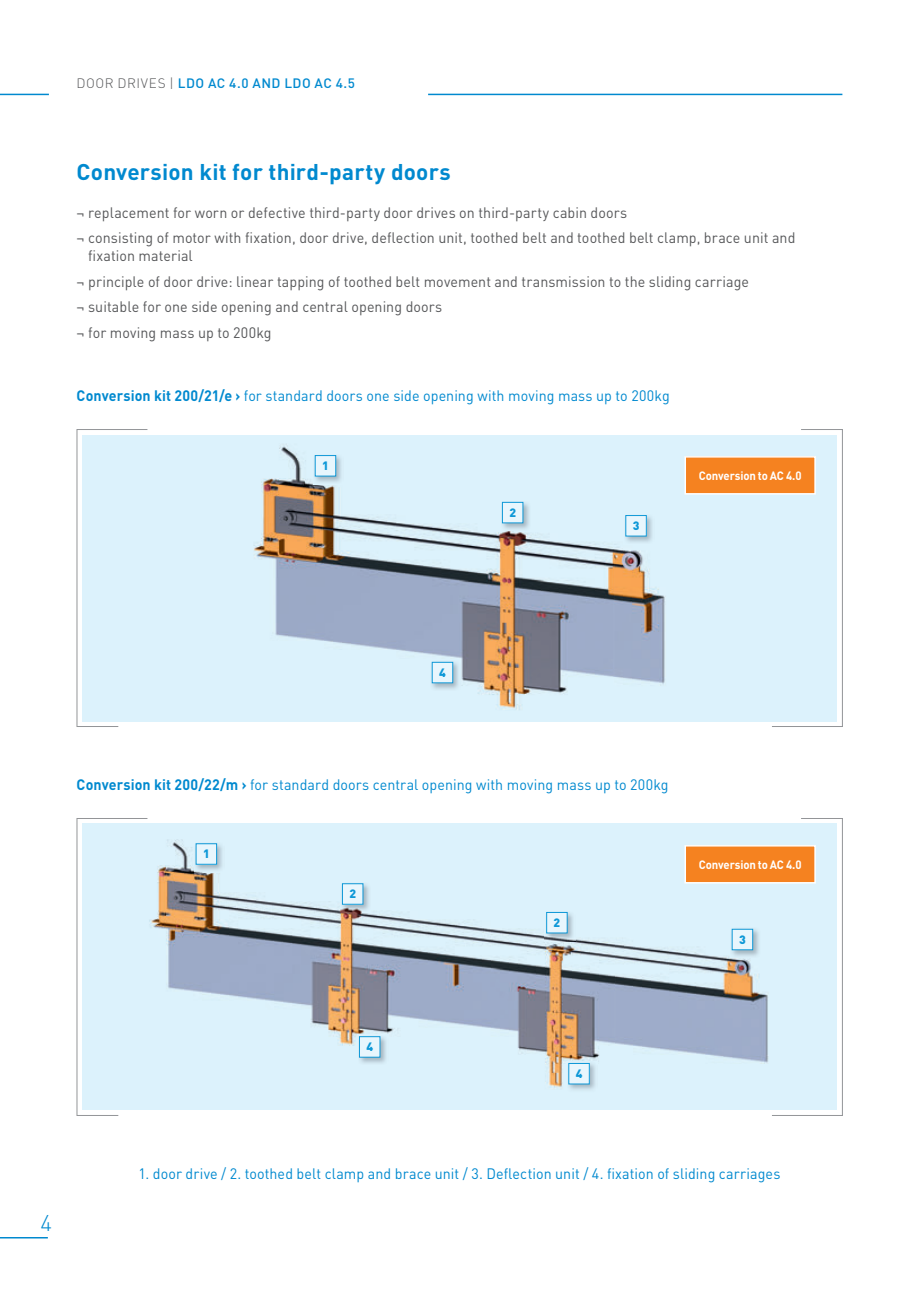
<style>
.page{position:relative;width:919px;height:1289px;background:#fff}
.page>*{position:absolute;margin:0;border:0;box-sizing:border-box;transform-origin:0 0}
.t1{font:700 22.5px "DIN";letter-spacing:.01em;color:#0089cf}
.t2{font:300 22.5px "DIN";color:#0089cf}
.t3{font:15px "DIN";letter-spacing:.005em;color:#0089cf;scale:.95 1}
.t4{font:15px/25.5px "DIN";letter-spacing:.005em;color:#57585a;scale:.95 1}
.t5{font:15px/25.5px "DIN";letter-spacing:.005em;color:#57585a}
.t6{font:500 13.5px "DIN";letter-spacing:.035em;color:#0089cf}
.t7{font:700 12px "DIN";letter-spacing:-.015em;color:#fff;scale:.95 1}
.t8{font:900 12px "DIN";color:#0e98d7}
.s1{font-weight:300;color:#57585a}
.s2{font-weight:700}
</style>
<div class="page">
<hr style="left:0;top:1236px;width:48px;height:2px;background:#0089cf">
<div style="left:82px;top:435px;width:755px;height:286px;background:#dcf2fc"></div>
<img style="left:253px;top:444px;width:412px;height:266px">
<svg style="left:76px;top:429px;width:72px;height:298px"></svg>
<svg style="left:771px;top:429px;width:72px;height:298px"></svg>
<img style="left:313px;top:453px;width:31px;height:31px">
<div style="left:315px;top:455px;width:21px;height:21px;background:#e8f6fd"></div>
<div style="left:315px;top:455px;width:21px;height:21px;border:1px solid #0e98d7"></div>
<img style="left:500px;top:500px;width:31px;height:31px">
<div style="left:502px;top:502px;width:21px;height:21px;background:#e8f6fd"></div>
<div style="left:502px;top:502px;width:21px;height:21px;border:1px solid #0e98d7"></div>
<img style="left:623px;top:513px;width:31px;height:31px">
<div style="left:625px;top:515px;width:21px;height:21px;background:#e8f6fd"></div>
<div style="left:625px;top:515px;width:21px;height:21px;border:1px solid #0e98d7"></div>
<img style="left:430px;top:660px;width:30px;height:31px">
<div style="left:432px;top:662px;width:20px;height:20px;background:#e8f6fd"></div>
<div style="left:432px;top:662px;width:21px;height:21px;border:1px solid #0e98d7"></div>
<div style="left:685px;top:457px;width:130px;height:37px;background:#f58220"></div>
<div style="left:684px;top:456px;width:131px;height:38px;border:2px solid #fff"></div>
<div style="left:82px;top:823px;width:755px;height:287px;background:#dcf2fc"></div>
<img style="left:149px;top:839px;width:621px;height:250px">
<svg style="left:76px;top:818px;width:72px;height:298px"></svg>
<svg style="left:771px;top:818px;width:72px;height:298px"></svg>
<img style="left:194px;top:841px;width:30px;height:31px">
<div style="left:196px;top:843px;width:20px;height:21px;background:#e8f6fd"></div>
<div style="left:196px;top:843px;width:21px;height:21px;border:1px solid #0e98d7"></div>
<img style="left:340px;top:881px;width:31px;height:31px">
<div style="left:342px;top:883px;width:21px;height:21px;background:#e8f6fd"></div>
<div style="left:342px;top:883px;width:21px;height:21px;border:1px solid #0e98d7"></div>
<img style="left:730px;top:927px;width:30px;height:30px">
<div style="left:732px;top:929px;width:20px;height:20px;background:#e8f6fd"></div>
<div style="left:731px;top:928px;width:22px;height:22px;border:1px solid #0e98d7"></div>
<img style="left:566px;top:1061px;width:31px;height:29px">
<div style="left:568px;top:1063px;width:21px;height:20px;background:#e8f6fd"></div>
<div style="left:568px;top:1063px;width:21px;height:21px;border:1px solid #0e98d7"></div>
<img style="left:544px;top:910px;width:31px;height:31px">
<div style="left:546px;top:912px;width:21px;height:21px;background:#e8f6fd"></div>
<div style="left:546px;top:912px;width:21px;height:21px;border:1px solid #0e98d7"></div>
<img style="left:357px;top:1034px;width:31px;height:31px">
<div style="left:359px;top:1036px;width:21px;height:21px;background:#e8f6fd"></div>
<div style="left:359px;top:1036px;width:21px;height:21px;border:1px solid #0e98d7"></div>
<div style="left:685px;top:845px;width:130px;height:37px;background:#f58220"></div>
<div style="left:684px;top:845px;width:131px;height:38px;border:2px solid #fff"></div>
<hr style="left:428px;top:94px;width:414px;height:1px;background:#0089cf">
<hr style="left:0;top:94px;width:49px;height:1px;background:#0089cf">
<p class="t6" style="left:77px;top:74px;width:280px"><span class="s1">DOOR DRIVES |</span> LDO AC 4.0 AND LDO AC 4.5</p>
<h1 class="t1" style="left:77px;top:157px;width:375px">Conversion kit for third-party doors</h1>
<p class="t5" style="left:77px;top:199px;width:720px">¬ replacement for worn or defective third-party door drives on third-party cabin doors<br>¬ consisting of motor with fixation, door drive, deflection unit, toothed belt and toothed belt clamp, brace unit and</p>
<p class="t4" style="left:77px;top:243px;width:709px;text-indent:12px">fixation material<br>¬ principle of door drive: linear tapping of toothed belt movement and transmission to the sliding carriage ¬ suitable for one side opening and central opening doors<br>¬ for moving mass up to 200kg</p>
<p class="t3" style="left:77px;top:386px;width:626px"><span class="s2">Conversion kit 200/21/e ›</span> for standard doors one side opening with moving mass up to 200kg</p>
<p class="t8" style="left:322px;top:458px;width:8px">1</p>
<p class="t8" style="left:509px;top:504px;width:8px">2</p>
<p class="t8" style="left:632px;top:518px;width:8px">3</p>
<p class="t7" style="left:698px;top:468px;width:110px">Conversion to AC 4.0</p>
<p class="t8" style="left:439px;top:664px;width:8px">4</p>
<p class="t3" style="left:77px;top:775px;width:624px"><span class="s2">Conversion kit 200/22/m ›</span> for standard doors central opening with moving mass up to 200kg</p>
<p class="t8" style="left:203px;top:846px;width:8px">1</p>
<p class="t8" style="left:349px;top:886px;width:8px">2</p>
<p class="t8" style="left:553px;top:914px;width:8px">2</p>
<p class="t7" style="left:698px;top:857px;width:110px">Conversion to AC 4.0</p>
<p class="t8" style="left:739px;top:931px;width:8px">3</p>
<h1 class="t2" style="left:41px;top:1208px;width:13px">4</h1>
<p class="t8" style="left:366px;top:1038px;width:8px">4</p>
<p class="t8" style="left:575px;top:1065px;width:8px">4</p>
<p class="t3" style="left:138px;top:1164px;width:677px">1. door drive / 2. toothed belt clamp and brace unit / 3. Deflection unit / 4. fixation of sliding carriages</p>
</div>
